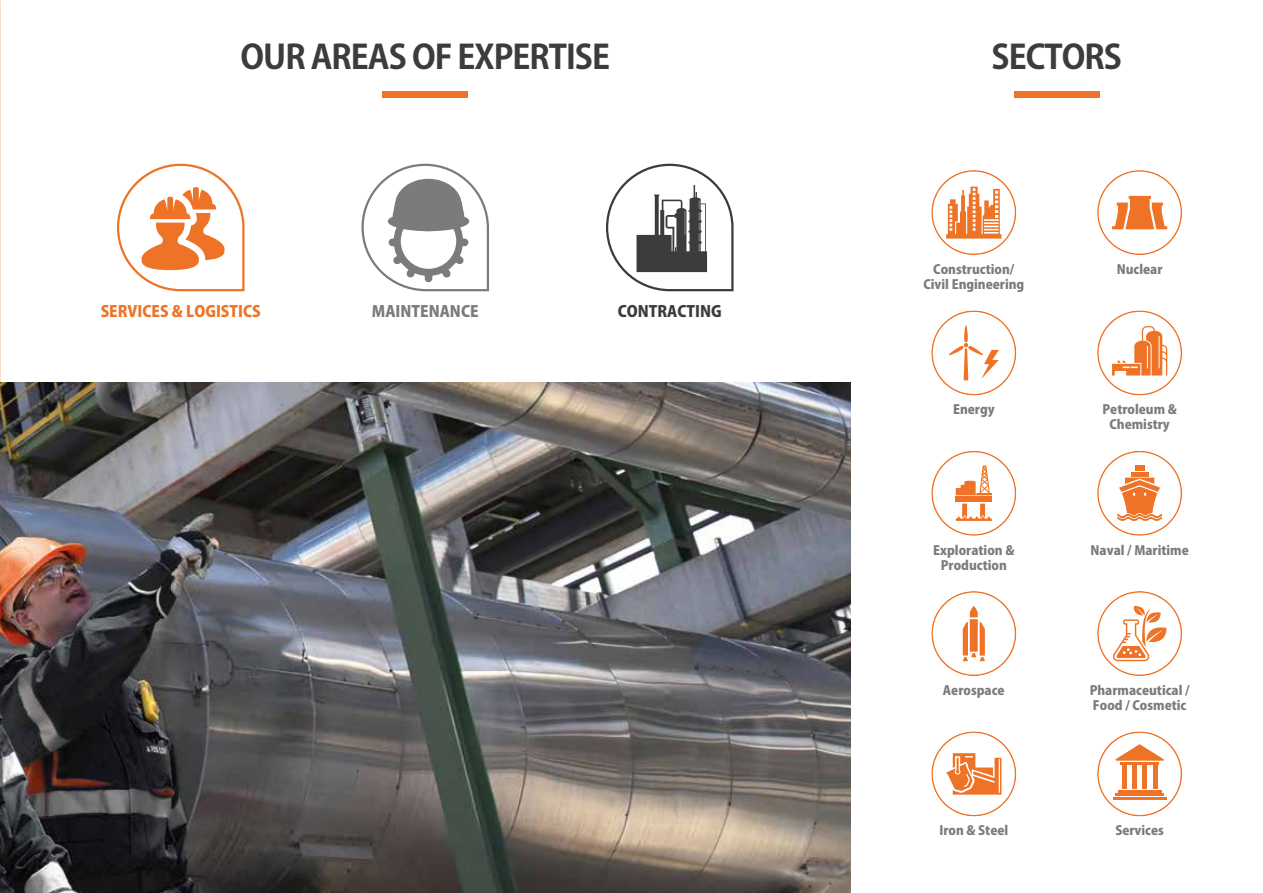
<style>
.page{position:relative;width:1263px;height:893px;background:#fff}
.page>*{position:absolute;margin:0;border:0;box-sizing:border-box;transform-origin:0 0}
.t1{font:700 33px "Koz Go Pro";letter-spacing:-.03em;color:#3c3c3b}
.t2{font:800 15.45px "Koz Go Pro";color:#ee7326}
.t3{font:800 15.45px "Koz Go Pro";color:#7c7b7b}
.t4{font:800 15.45px "Koz Go Pro";color:#3c3c3b}
.t5{font:800 12.75px/15.1px "Koz Go Pro";color:#7c7b7b;text-align:center}
</style>
<div class="page">
<img style="left:0;top:383px;width:850px;height:510px">
<svg style="left:117px;top:164px;width:127px;height:127px"></svg>
<svg style="left:361px;top:164px;width:128px;height:127px"></svg>
<svg style="left:606px;top:164px;width:127px;height:127px"></svg>
<div style="left:383px;top:91px;width:85px;height:7px;background:#ee7326"></div>
<div style="left:1014px;top:91px;width:85px;height:7px;background:#ee7326"></div>
<svg style="left:931px;top:170px;width:85px;height:85px"></svg>
<svg style="left:1097px;top:170px;width:85px;height:85px"></svg>
<svg style="left:931px;top:310px;width:85px;height:85px"></svg>
<svg style="left:1097px;top:310px;width:85px;height:85px"></svg>
<svg style="left:931px;top:451px;width:85px;height:85px"></svg>
<svg style="left:1097px;top:451px;width:85px;height:85px"></svg>
<svg style="left:931px;top:591px;width:85px;height:85px"></svg>
<svg style="left:1097px;top:591px;width:85px;height:85px"></svg>
<svg style="left:931px;top:731px;width:85px;height:85px"></svg>
<svg style="left:1097px;top:731px;width:85px;height:85px"></svg>
<h1 class="t1" style="left:240px;top:36px;width:371px">OUR AREAS OF EXPERTISE</h1>
<h1 class="t1" style="left:992px;top:36px;width:132px">SECTORS</h1>
<p class="t2" style="left:101px;top:301px;width:162px">SERVICES &amp; LOGISTICS</p>
<p class="t3" style="left:372px;top:301px;width:108px">MAINTENANCE</p>
<p class="t4" style="left:618px;top:301px;width:106px">CONTRACTING</p>
<p class="t5" style="left:923px;top:262px;width:102px">Construction/<br>Civil Engineering</p>
<p class="t5" style="left:1117px;top:262px;width:47px">Nuclear</p>
<p class="t5" style="left:953px;top:403px;width:43px">Energy</p>
<p class="t5" style="left:1102px;top:403px;width:76px">Petroleum &amp;<br>Chemistry</p>
<p class="t5" style="left:933px;top:543px;width:83px">Exploration &amp;<br>Production</p>
<p class="t5" style="left:1090px;top:543px;width:100px">Naval / Maritime</p>
<p class="t5" style="left:943px;top:683px;width:63px">Aerospace</p>
<p class="t5" style="left:1090px;top:683px;width:101px;text-align:left">Pharmaceutical /<br>Food / Cosmetic</p>
<p class="t5" style="left:939px;top:824px;width:70px">Iron &amp; Steel</p>
<p class="t5" style="left:1115px;top:824px;width:50px">Services</p>
</div>
